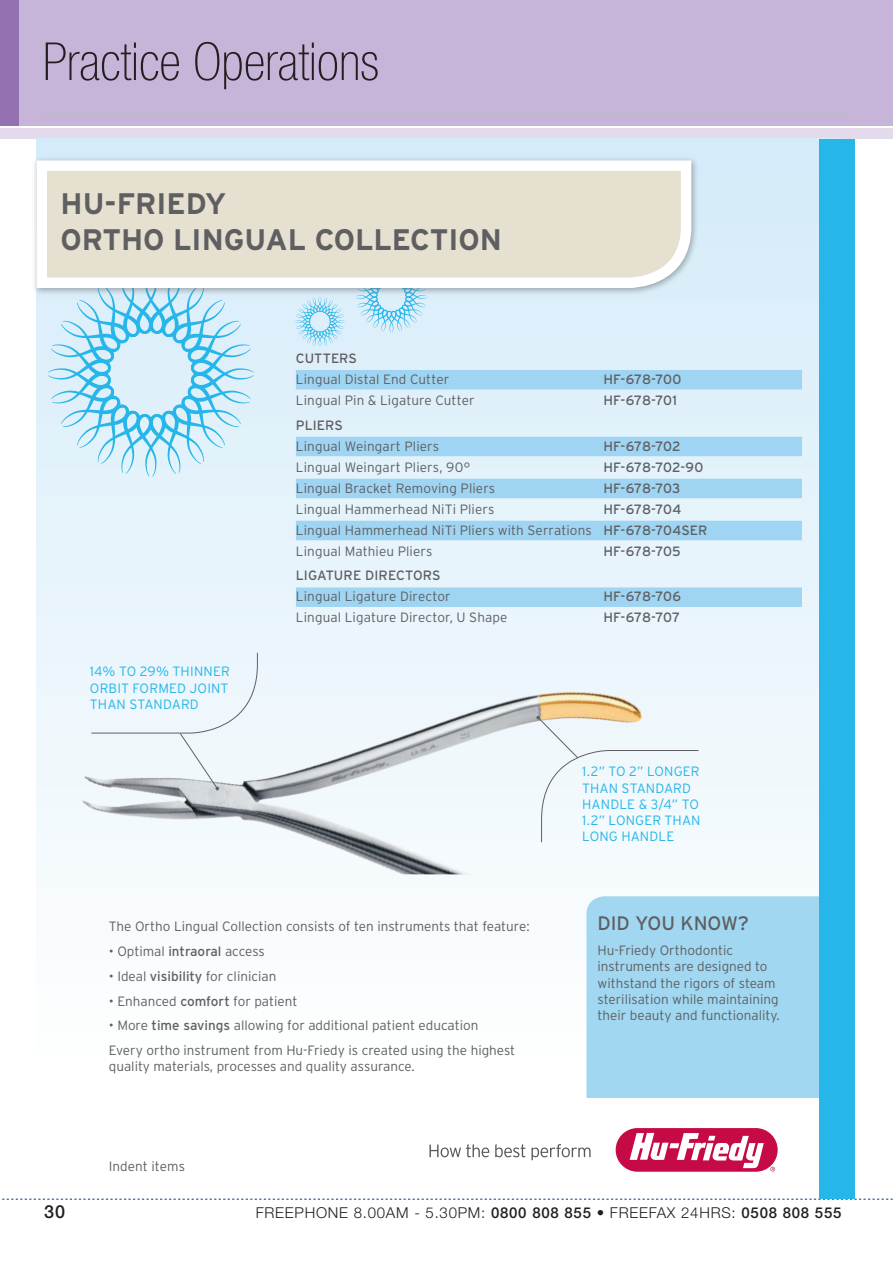
<style>
.page{position:relative;width:893px;height:1263px;background:#fff}
.page>*{position:absolute;margin:0;border:0;box-sizing:border-box;transform-origin:0 0}
.t1{font:100 condensed 52.5px "Helvetica Neue LT Std";color:#231f20}
.t2{font:700 29.7px/36.6px "Interstate";color:#5f5f62}
.t3{font:19.5px "Interstate";color:#5f5f62}
.t4{font:500 18px "Helvetica Neue LT Std";color:#231f20}
.t5{font:300 15px "Helvetica Neue LT Std";letter-spacing:.05em;color:#231f20}
.t6{font:300 13.5px/16.2px "Interstate";color:#5f5f62}
.t7{font:13.5px "Interstate";color:#5f5f62}
.t8{font:300 13.5px "Interstate";letter-spacing:.005em;color:#26b5e9}
.s1{font-weight:400}
.s2{font-weight:500}
</style>
<div class="page">
<svg style="left:2px;top:1199px;width:891px;height:1px"></svg>
<div style="left:0;top:129px;width:893px;height:10px;background:#e3dbec"></div>
<div style="left:18px;top:0;width:875px;height:126px;background:#c6b5d8"></div>
<div style="left:0;top:0;width:19px;height:126px;background:#9471b1"></div>
<hr style="left:42px;top:114px;width:810px;height:1px;background:#bcbdc0">
<div style="left:37px;top:139px;width:807px;height:1047px;background:linear-gradient(to bottom,#d2eaf8,#fff)"></div>
<div style="left:586px;top:896px;width:234px;height:202px;background:#a1d7f0"></div>
<svg style="left:356px;top:296px;width:71px;height:36px;background:#b9e4f6"></svg>
<svg style="left:48px;top:296px;width:206px;height:181px;background:#b9e4f6"></svg>
<div style="left:820px;top:139px;width:35px;height:1060px;background:#26b6ea"></div>
<svg style="left:295px;top:297px;width:50px;height:49px;background:#b9e3f6"></svg>
<div style="left:32px;top:156px;width:667px;height:140px;background:#5f5f62;opacity:.5"></div>
<svg style="left:32px;top:155px;width:665px;height:138px"></svg>
<img style="left:76px;top:681px;width:584px;height:193px">
<div style="left:296px;top:370px;width:506px;height:19px;background:#9fd5f3"></div>
<div style="left:296px;top:437px;width:506px;height:19px;background:#9fd5f3"></div>
<div style="left:296px;top:479px;width:506px;height:19px;background:#9fd5f3"></div>
<div style="left:296px;top:521px;width:506px;height:19px;background:#9fd5f3"></div>
<div style="left:296px;top:587px;width:506px;height:20px;background:#9fd5f3"></div>
<div style="left:616px;top:1128px;width:162px;height:44px;background:#c60a45;border-radius:22px"></div>
<svg style="left:630px;top:1133px;width:134px;height:35px"></svg>
<svg style="left:770px;top:1167px;width:5px;height:4px"></svg>
<svg style="left:429px;top:1144px;width:60px;height:13px"></svg>
<svg style="left:495px;top:1144px;width:30px;height:13px"></svg>
<svg style="left:531px;top:1144px;width:60px;height:16px"></svg>
<svg style="left:90px;top:652px;width:168px;height:138px"></svg>
<div style="left:536px;top:716px;width:163px;height:127px;background:#f1f8fc"></div>
<p class="t1" style="left:43px;top:32px;width:338px">Practice Operations</p>
<p class="t2" style="left:61px;top:184px;width:443px">HU-FRIEDY<br>ORTHO LINGUAL COLLECTION</p>
<p class="t8" style="left:90px;top:663px;width:141px">14% TO 29% THINNER</p>
<p class="t8" style="left:90px;top:679px;width:140px">ORBIT FORMED JOINT</p>
<p class="t8" style="left:90px;top:696px;width:110px">THAN STANDARD</p>
<p class="t7" style="left:296px;top:350px;width:63px">CUTTERS</p>
<p class="t6" style="left:296px;top:371px;width:155px">Lingual Distal End Cutter</p>
<p class="t7" style="left:603px;top:371px;width:79px">HF-678-700</p>
<p class="t6" style="left:296px;top:392px;width:180px">Lingual Pin &amp; Ligature Cutter</p>
<p class="t7" style="left:603px;top:392px;width:75px">HF-678-701</p>
<p class="t7" style="left:296px;top:417px;width:49px">PLIERS</p>
<p class="t6" style="left:296px;top:438px;width:145px">Lingual Weingart Pliers</p>
<p class="t7" style="left:603px;top:438px;width:79px">HF-678-702</p>
<p class="t6" style="left:296px;top:459px;width:176px">Lingual Weingart Pliers, 90°</p>
<p class="t7" style="left:603px;top:459px;width:101px">HF-678-702-90</p>
<p class="t6" style="left:296px;top:480px;width:201px">Lingual Bracket Removing Pliers</p>
<p class="t7" style="left:603px;top:480px;width:79px">HF-678-703</p>
<p class="t6" style="left:296px;top:501px;width:200px">Lingual Hammerhead NiTi Pliers</p>
<p class="t7" style="left:603px;top:501px;width:79px">HF-678-704</p>
<p class="t6" style="left:296px;top:522px;width:413px">Lingual Hammerhead NiTi Pliers with Serrations <span class="s1">HF-678-704SER</span></p>
<p class="t6" style="left:296px;top:543px;width:138px">Lingual Mathieu Pliers</p>
<p class="t7" style="left:603px;top:543px;width:79px">HF-678-705</p>
<p class="t7" style="left:296px;top:567px;width:146px">LIGATURE DIRECTORS</p>
<p class="t6" style="left:296px;top:588px;width:156px">Lingual Ligature Director</p>
<p class="t7" style="left:603px;top:588px;width:79px">HF-678-706</p>
<p class="t6" style="left:296px;top:609px;width:213px">Lingual Ligature Director, U Shape</p>
<p class="t7" style="left:603px;top:609px;width:78px">HF-678-707</p>
<p class="t8" style="left:582px;top:763px;width:119px">1.2” TO 2” LONGER</p>
<p class="t8" style="left:582px;top:780px;width:110px">THAN STANDARD</p>
<p class="t8" style="left:582px;top:796px;width:118px">HANDLE &amp; 3/4” TO</p>
<p class="t8" style="left:582px;top:812px;width:120px">1.2” LONGER THAN</p>
<p class="t8" style="left:582px;top:828px;width:94px">LONG HANDLE</p>
<p class="t6" style="left:109px;top:918px;width:422px">The Ortho Lingual Collection consists of ten instruments that feature:</p>
<p class="t6" style="left:109px;top:943px;width:158px">• Optimal <span class="s1">intraoral</span> access</p>
<p class="t6" style="left:109px;top:968px;width:169px">• Ideal <span class="s1">visibility</span> for clinician</p>
<p class="t6" style="left:109px;top:993px;width:190px">• Enhanced <span class="s1">comfort</span> for patient</p>
<p class="t6" style="left:109px;top:1017px;width:371px">• More <span class="s1">time savings</span> allowing for additional patient education</p>
<p class="t6" style="left:109px;top:1042px;width:408px">Every ortho instrument from Hu-Friedy is created using the highest quality materials, processes and quality assurance.</p>
<p class="t6" style="left:109px;top:1158px;width:78px">Indent items</p>
<p class="t3" style="left:598px;top:912px;width:153px">DID YOU KNOW?</p>
<p class="t6" style="left:598px;top:942px;width:184px">Hu-Friedy Orthodontic instruments are designed to withstand the rigors of steam sterilisation while maintaining their beauty and functionality.</p>
<h3 class="t4" style="left:44px;top:1201px;width:22px">30</h3>
<p class="t5" style="left:256px;top:1203px;width:587px">FREEPHONE 8.00AM - 5.30PM: <span class="s2">0800 808 855</span> • FREEFAX 24HRS: <span class="s2">0508 808 555</span></p>
</div>
